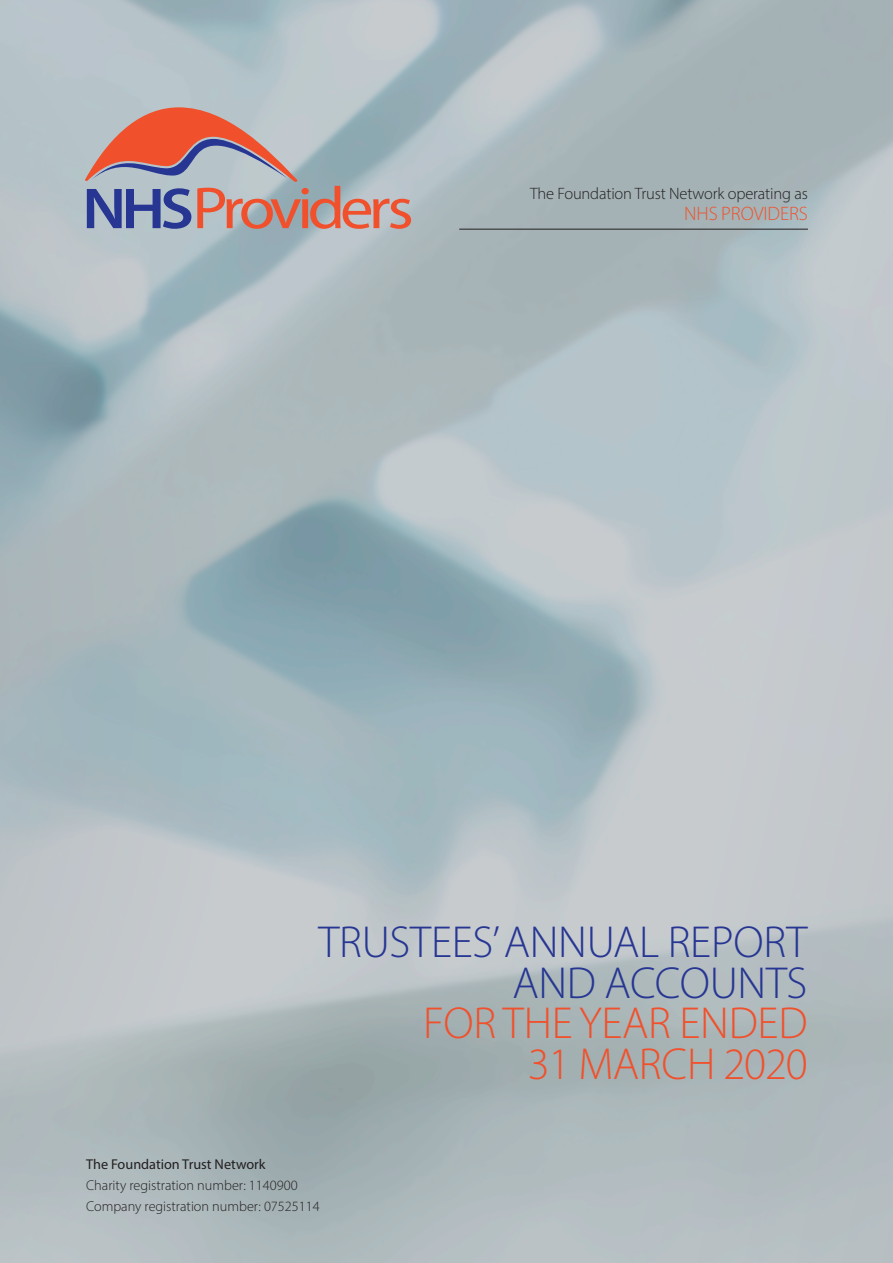
<style>
.page{position:relative;width:893px;height:1263px;background:#fff}
.page>*{position:absolute;margin:0;border:0;box-sizing:border-box;transform-origin:0 0}
.t1{font:300 45px "Myriad Pro";letter-spacing:-.005em;color:#263692}
.t2{font:300 45px "Myriad Pro";letter-spacing:-.005em;color:#f0512c}
.t3{font:300 19.5px "Myriad Pro";letter-spacing:-.01em;color:#f0512c}
.t4{font:300 16.5px "Myriad Pro";letter-spacing:-.01em;color:#231f20}
.t5{font:300 14.25px/21px "Myriad Pro";color:#231f20}
.s1{font-weight:400}
</style>
<div class="page">
<hr style="left:459px;top:229px;width:349px;height:1px;background:#231f20">
<svg style="left:85px;top:107px;width:326px;height:122px;background:#b19b9e"></svg>
<p class="t4" style="left:530px;top:183px;width:279px">The Foundation Trust Network operating as</p>
<p class="t3" style="left:684px;top:201px;width:125px">NHS PROVIDERS</p>
<p class="t1" style="left:318px;top:915px;width:490px">TRUSTEES’ ANNUAL REPORT</p>
<p class="t1" style="left:512px;top:956px;width:297px">AND ACCOUNTS</p>
<p class="t2" style="left:423px;top:996px;width:386px">FOR THE YEAR ENDED</p>
<p class="t2" style="left:528px;top:1037px;width:282px">31 MARCH 2020</p>
<p class="t5" style="left:86px;top:1154px;width:213px"><span class="s1">The Foundation Trust Network<br></span>Charity registration number: 1140900</p>
<p class="t5" style="left:86px;top:1196px;width:235px">Company registration number: 07525114</p>
</div>
